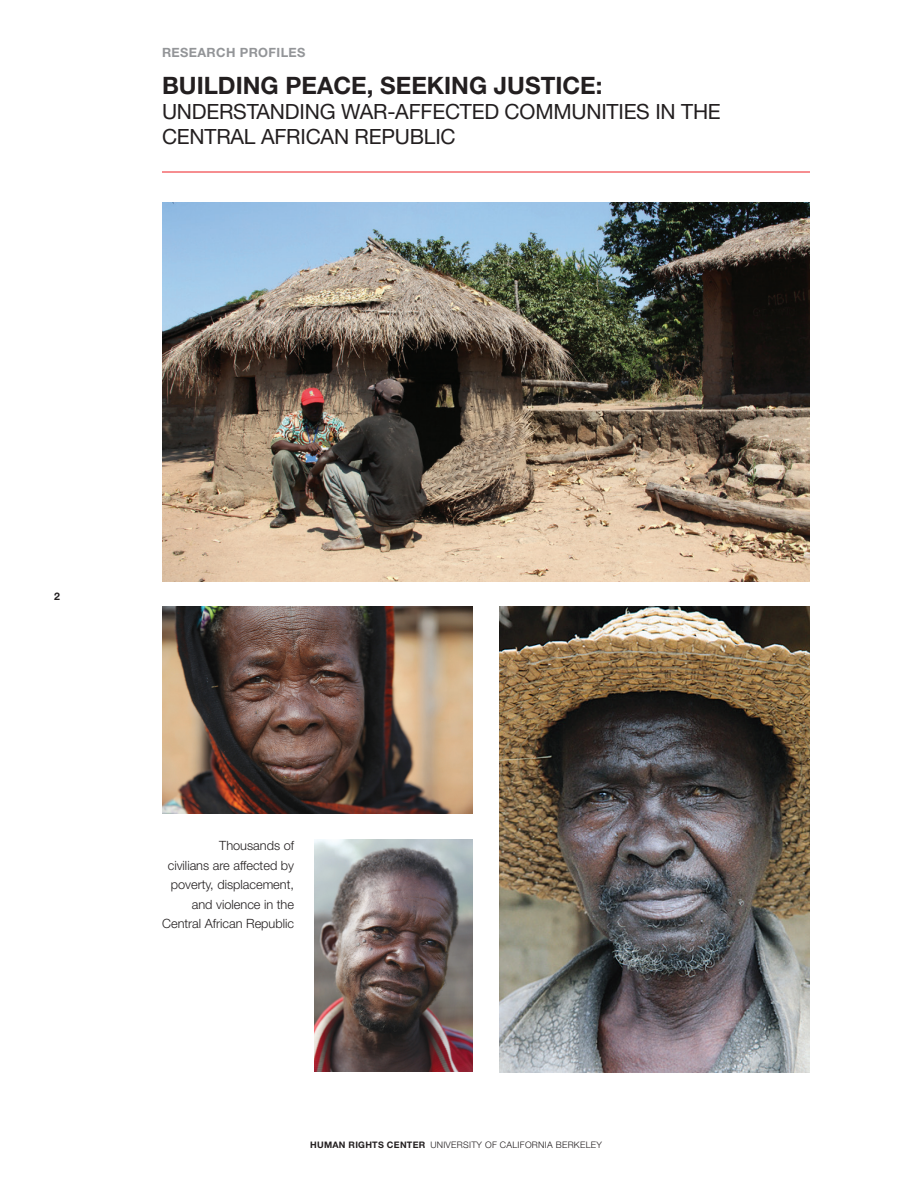
<style>
.page{position:relative;width:918px;height:1188px;background:#fff}
.page>*{position:absolute;margin:0;border:0;box-sizing:border-box;transform-origin:0 0}
.t1{font:700 24px "Helvetica Neue LT Std";color:#231f20}
.t2{font:21px "Helvetica Neue LT Std";letter-spacing:-.01em;color:#231f20}
.t3{font:300 12.75px/19.5px "Helvetica Neue LT Std";color:#231f20;text-align:right}
.t4{font:700 12.75px "Helvetica Neue LT Std";color:#939598}
.t5{font:700 10.5px "Helvetica Neue LT Std";color:#231f20}
.t6{font:300 9px "Helvetica Neue LT Std";letter-spacing:.03em;color:#231f20}
.t7{font:700 9px "Helvetica Neue LT Std";color:#231f20}
</style>
<div class="page">
<img style="left:500px;top:606px;width:310px;height:467px">
<img style="left:162px;top:202px;width:648px;height:380px">
<img style="left:315px;top:840px;width:157px;height:232px">
<img style="left:162px;top:606px;width:311px;height:207px">
<hr style="left:162px;top:172px;width:648px;height:1px;background:#ee1e23">
<p class="t4" style="left:162px;top:45px;width:20px">RESEARCH</p>
<p class="t4" style="left:240px;top:45px;width:45px">PROFILES</p>
<h1 class="t1" style="left:162px;top:71px;width:157px">BUILDING PEACE</h1>
<h1 class="t1" style="left:367px;top:71px;width:156px">, SEEKING JUSTICE</h1>
<h1 class="t1" style="left:596px;top:71px;width:8px">:</h1>
<h2 class="t2" style="left:162px;top:99px;width:29px">UNDERSTANDING</h2>
<h2 class="t2" style="left:341px;top:99px;width:82px">WAR-AFFECTED</h2>
<h2 class="t2" style="left:505px;top:99px;width:29px">COMMUNITIES</h2>
<h2 class="t2" style="left:655px;top:99px;width:40px">IN THE</h2>
<h2 class="t2" style="left:162px;top:124px;width:29px">CENTRAL</h2>
<h2 class="t2" style="left:261px;top:124px;width:27px">AFRICAN</h2>
<h2 class="t2" style="left:355px;top:124px;width:28px">REPUBLIC</h2>
<p class="t5" style="left:54px;top:590px;width:7px">2</p>
<p class="t3" style="left:162px;top:836px;width:134px">Thousands of<br>civilians are affected by poverty, displacement, and violence in the<br>Central African Republic</p>
<p class="t7" style="left:310px;top:1139px;width:8px">HUMAN</p>
<p class="t7" style="left:349px;top:1139px;width:24px">RIGHTS</p>
<p class="t7" style="left:387px;top:1139px;width:7px">CENTER</p>
<p class="t6" style="left:430px;top:1139px;width:173px">university of california berkeley</p>
</div>
